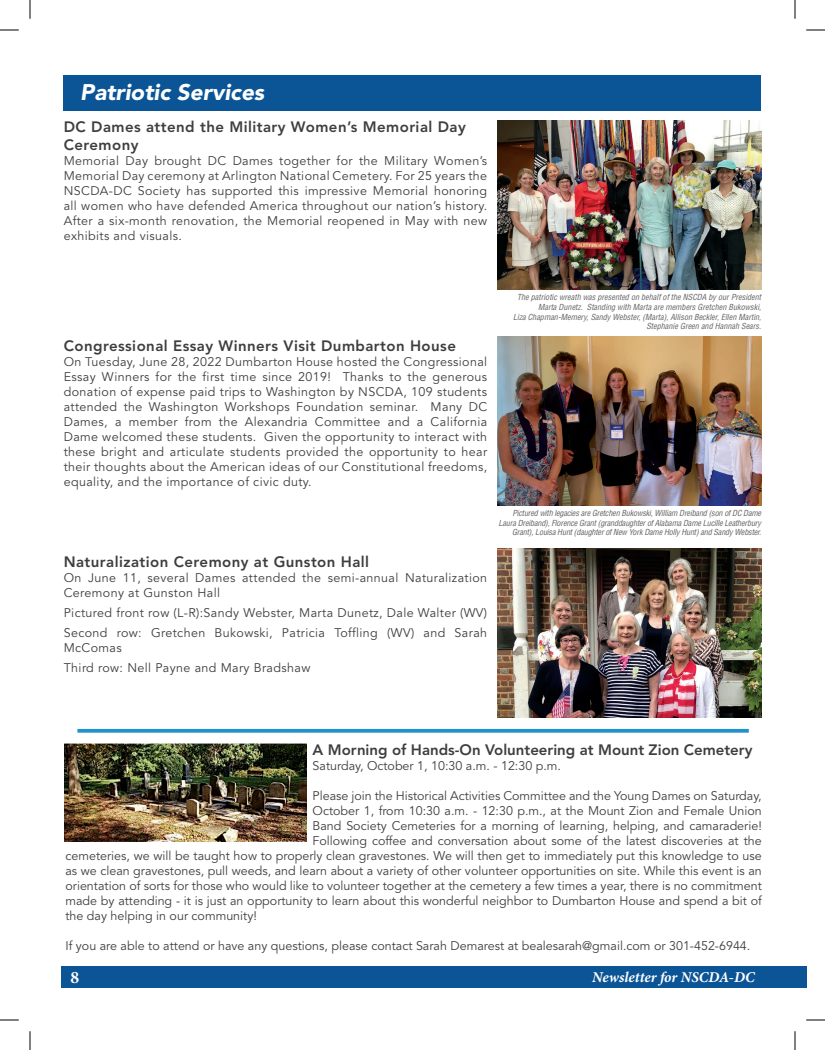
<style>
.page{position:relative;width:825px;height:1050px;background:#fff}
.page>*{position:absolute;margin:0;border:0;box-sizing:border-box;transform-origin:0 0}
.t1{font:italic 900 22.5px "Avenir LT Std";color:#fff}
.t2{font:700 17.5px "Minion Pro";color:#fff}
.t3{font:800 15px/18px "Avenir LT Std";letter-spacing:.03em;color:#3e3e3f}
.t4{font:800 15px "Avenir LT Std";color:#3e3e3f}
.t5{font:italic 700 15px "Minion Pro";color:#fff}
.t6{font:12.5px/15px "Avenir LT Std";color:#3e3e3f;text-align:justify}
.t7{font:12.5px/20px "Avenir LT Std";letter-spacing:.03em;color:#3e3e3f}
.t8{font:italic condensed 8.12px/9.8px "Helvetica LT Std";color:#636366;text-align:right}
.t9{font:italic condensed 8.12px/9.8px "Helvetica LT Std";letter-spacing:-.02em;color:#636366;text-align:right}
</style>
<div class="page">
<div style="left:61px;top:966px;width:734px;height:22px;background:#0b5596"></div>
<div style="left:795px;top:966px;width:11px;height:22px;background:#0b5596"></div>
<img style="left:497px;top:336px;width:264px;height:170px">
<div style="left:64px;top:75px;width:697px;height:35px;background:#0b5596"></div>
<img style="left:497px;top:121px;width:264px;height:169px">
<img style="left:497px;top:549px;width:264px;height:169px">
<img style="left:65px;top:744px;width:242px;height:98px">
<svg style="left:77px;top:729px;width:672px;height:4px;background:#319ad1"></svg>
<svg style="left:0;top:29px;width:19px;height:2px"></svg>
<svg style="left:806px;top:29px;width:19px;height:2px"></svg>
<svg style="left:0;top:1019px;width:19px;height:2px"></svg>
<svg style="left:806px;top:1019px;width:19px;height:2px"></svg>
<svg style="left:29px;top:0;width:2px;height:19px"></svg>
<svg style="left:29px;top:1031px;width:2px;height:19px"></svg>
<svg style="left:794px;top:0;width:2px;height:19px"></svg>
<svg style="left:794px;top:1031px;width:2px;height:19px"></svg>
<h1 class="t1" style="left:80px;top:79px;width:186px">Patriotic Services</h1>
<p class="t3" style="left:64px;top:118px;width:404px">DC Dames attend the Military Women’s Memorial Day<br>Ceremony</p>
<p class="t6" style="left:64px;top:154px;width:425px">Memorial Day brought DC Dames together for the Military Women’s Memorial Day ceremony at Arlington National Cemetery. For 25 years the NSCDA-DC Society has supported this impressive Memorial honoring all women who have defended America throughout our nation’s history.<br>After a six-month renovation, the Memorial reopened in May with new exhibits and visuals.</p>
<p class="t3" style="left:64px;top:337px;width:394px">Congressional Essay Winners Visit Dumbarton House</p>
<p class="t6" style="left:64px;top:354px;width:425px">On Tuesday, June 28, 2022 Dumbarton House hosted the Congressional Essay Winners for the first time since 2019! Thanks to the generous donation of expense paid trips to Washington by NSCDA, 109 students attended the Washington Workshops Foundation seminar. Many DC Dames, a member from the Alexandria Committee and a California Dame welcomed these students. Given the opportunity to interact with these bright and articulate students provided the opportunity to hear their thoughts about the American ideas of our Constitutional freedoms, equality, and the importance of civic duty.</p>
<p class="t3" style="left:64px;top:553px;width:307px">Naturalization Ceremony at Gunston Hall</p>
<p class="t7" style="left:64px;top:570px;width:425px;line-height:15px">On June 11, several Dames attended the semi-annual Naturalization<br>Ceremony at Gunston Hall</p>
<p class="t7" style="left:64px;top:603px;width:425px">Pictured front row (L-R):Sandy Webster, Marta Dunetz, Dale Walter (WV)<br>Second row: Gretchen Bukowski, Patricia Toffling (WV) and Sarah</p>
<p class="t7" style="left:64px;top:638px;width:248px">McComas<br>Third row: Nell Payne and Mary Bradshaw</p>
<p class="t8" style="left:513px;top:292px;width:250px">The patriotic wreath was presented on behalf of the NSCDA by our President Marta Dunetz. Standing with Marta are members Gretchen Bukowski,<br>Liza Chapman-Memery, Sandy Webster, (Marta), Allison Beckler, Ellen Martin, Stephanie Green and Hannah Sears.</p>
<p class="t9" style="left:499px;top:508px;width:264px">Pictured with legacies are Gretchen Bukowski, William Dreiband (son of DC Dame<br>Laura Dreiband), Florence Grant (granddaughter of Alabama Dame Lucille Leatherbury<br>Grant), Louisa Hunt (daughter of New York Dame Holly Hunt) and Sandy Webster.</p>
<p class="t4" style="left:313px;top:741px;width:441px">A Morning of Hands-On Volunteering at Mount Zion Cemetery</p>
<p class="t6" style="left:313px;top:759px;width:250px">Saturday, October 1, 10:30 a.m. - 12:30 p.m.</p>
<p class="t6" style="left:313px;top:789px;width:451px">Please join the Historical Activities Committee and the Young Dames on Saturday,</p>
<p class="t6" style="left:313px;top:804px;width:451px">October 1, from 10:30 a.m. - 12:30 p.m., at the Mount Zion and Female Union</p>
<p class="t6" style="left:313px;top:819px;width:451px">Band Society Cemeteries for a morning of learning, helping, and camaraderie!</p>
<p class="t6" style="left:313px;top:834px;width:451px">Following coffee and conversation about some of the latest discoveries at the</p>
<p class="t6" style="left:65px;top:849px;width:698px">cemeteries, we will be taught how to properly clean gravestones. We will then get to immediately put this knowledge to use</p>
<p class="t6" style="left:65px;top:864px;width:698px">as we clean gravestones, pull weeds, and learn about a variety of other volunteer opportunities on site. While this event is an</p>
<p class="t6" style="left:65px;top:879px;width:698px">orientation of sorts for those who would like to volunteer together at the cemetery a few times a year, there is no commitment</p>
<p class="t6" style="left:65px;top:894px;width:698px">made by attending - it is just an opportunity to learn about this wonderful neighbor to Dumbarton House and spend a bit of</p>
<p class="t6" style="left:65px;top:909px;width:193px">the day helping in our community!</p>
<p class="t6" style="left:65px;top:939px;width:686px">If you are able to attend or have any questions, please contact Sarah Demarest at bealesarah@gmail.com or 301-452-6944.</p>
<h2 class="t2" style="left:71px;top:965px;width:10px">8</h2>
<p class="t5" style="left:592px;top:968px;width:164px">Newsletter for NSCDA-DC</p>
</div>
